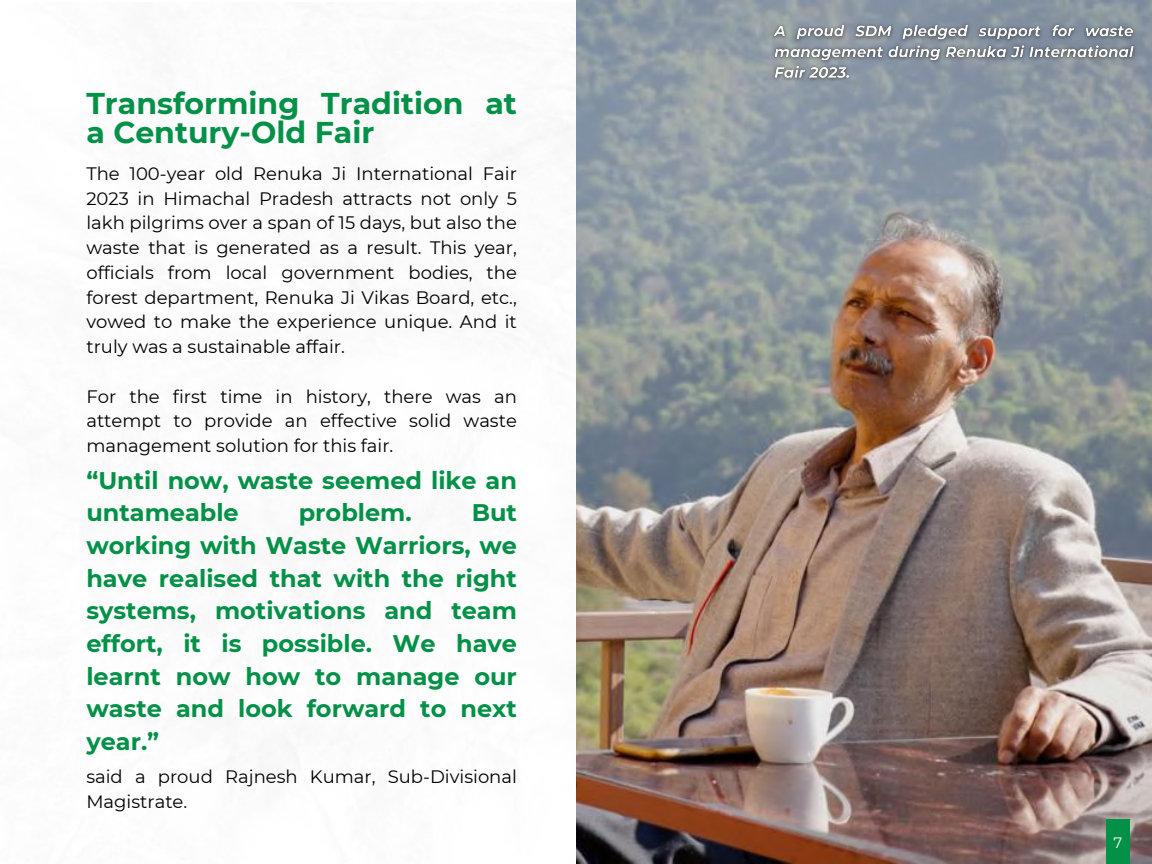
<style>
.page{position:relative;width:1152px;height:864px;background:#fff}
.page>*{position:absolute;margin:0;border:0;box-sizing:border-box;transform-origin:0 0}
.t1{font:700 30px/29.2px "Montserrat";color:#029147}
.t2{font:700 24px/32.7px "Montserrat";color:#029147}
.t3{font:18px/24.8px "Montserrat";color:#000;text-align:justify}
.t4{font:15px "Montserrat";color:#fff}
</style>
<div class="page">
<img style="left:576px;top:0;width:576px;height:864px">
<div style="left:1106px;top:819px;width:24px;height:45px;background:#029147"></div>
<img style="left:766px;top:19px;width:376px;height:67px">
<p class="t1" style="left:86px;top:89px;width:432px">Transforming Tradition at a Century-Old Fair</p>
<h1 class="t3" style="left:86px;top:161px;width:432px">The 100-year old Renuka Ji International Fair 2023 in Himachal Pradesh attracts not only 5 lakh pilgrims over a span of 15 days, but also the waste that is generated as a result. This year, officials from local government bodies, the forest department, Renuka Ji Vikas Board, etc., vowed to make the experience unique. And it truly was a sustainable affair.</h1>
<h3 class="t3" style="left:86px;top:384px;width:432px">For the first time in history, there was an attempt to provide an effective solid waste management solution for this fair.</h3>
<h3 class="t2" style="left:86px;top:464px;width:432px">“Until now, waste seemed like an untameable</h3>
<h3 class="t2" style="left:299px;top:497px;width:114px">problem.</h3>
<h3 class="t2" style="left:86px;top:497px;width:432px;text-align:justify;text-indent:385px">But working with Waste Warriors, we have realised that with the right systems, motivations and team effort, it is possible. We have learnt now how to manage our waste and look forward to next year.”</h3>
<h2 class="t3" style="left:86px;top:764px;width:432px">said a proud Rajnesh Kumar, Sub-Divisional<br>Magistrate.</h2>
<h3 class="t4" style="left:1113px;top:833px;width:10px">7</h3>
</div>
